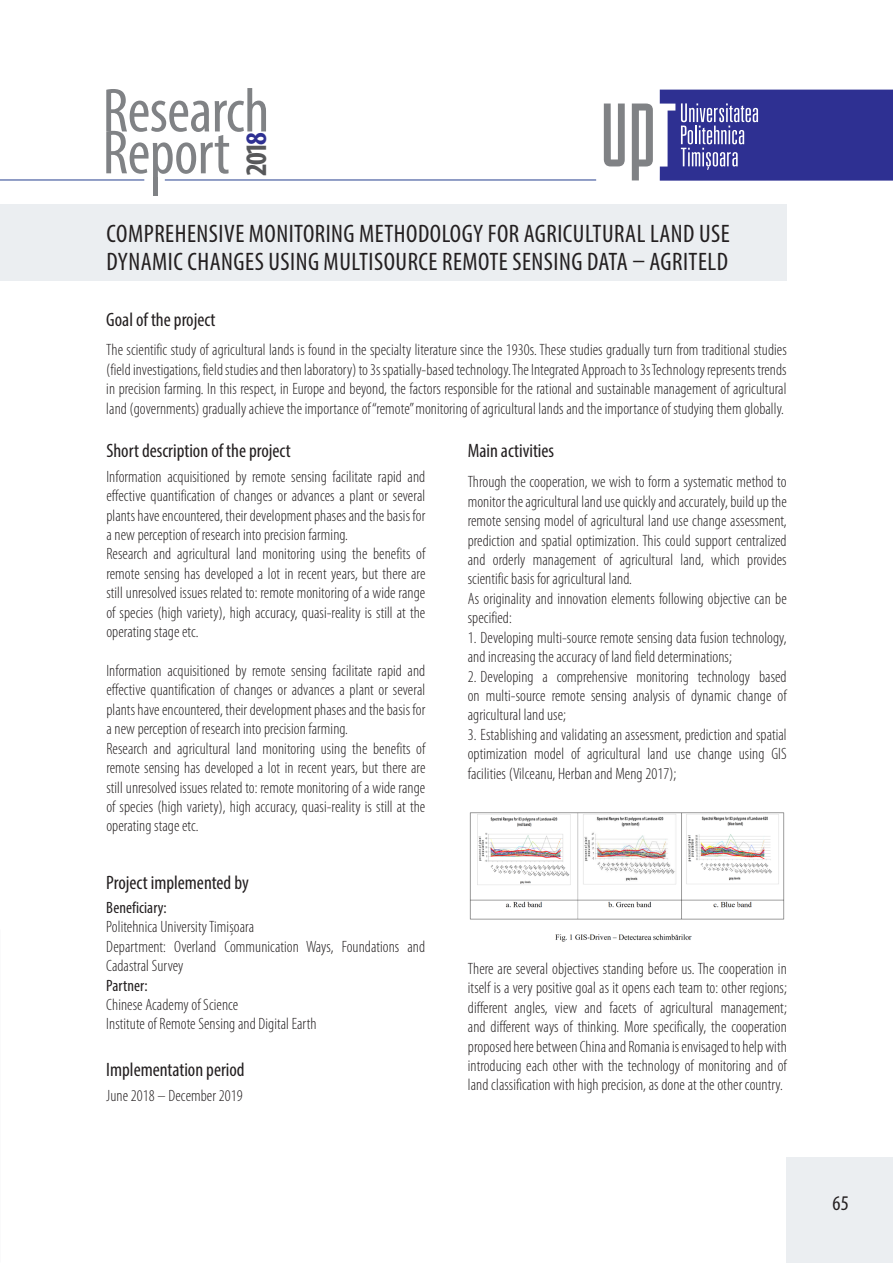
<style>
.page{position:relative;width:893px;height:1263px;background:#fff}
.page>*{position:absolute;margin:0;border:0;box-sizing:border-box;transform-origin:0 0}
.t1{font:condensed 62.7px "Myriad Pro";letter-spacing:-.01em;color:#808285}
.t2{font:700 condensed 29.85px "Myriad Pro";color:#57585a}
.t3{font:condensed 25.35px/28.3px "Myriad Pro";letter-spacing:.02em;color:#231f20}
.t4{font:condensed 20.85px "Myriad Pro";color:#231f20}
.t5{font:condensed 19.5px "Myriad Pro";color:#231f20}
.Paragraph_Style_2{font:300 condensed 16.5px/19.5px "Myriad Pro";letter-spacing:.005em;color:#231f20;text-align:justify}
.t6{font:condensed 16.5px "Myriad Pro";letter-spacing:.005em;color:#231f20}
.s1{color:#2e3092}
</style>
<div class="page">
<div style="left:787px;top:1157px;width:106px;height:106px;background:#ebeef1"></div>
<div style="left:153px;top:178px;width:5px;height:18px;background:#808285"></div>
<hr style="left:165px;top:180px;width:431px;height:1px;background:#253f8e">
<svg style="left:632px;top:104px;width:21px;height:76px"></svg>
<svg style="left:604px;top:104px;width:21px;height:62px"></svg>
<svg style="left:660px;top:90px;width:233px;height:91px;background:#41439c"></svg>
<hr style="left:0;top:180px;width:144px;height:1px;background:#253f8e">
<div style="left:0;top:204px;width:787px;height:77px;background:#ebeef1"></div>
<img style="left:469px;top:812px;width:316px;height:130px">
<h1 class="t1" style="left:103px;top:73px;width:168px">Research</h1>
<h1 class="t1" style="left:103px;top:115px;width:129px">Report</h1>
<h2 class="t2" style="left:238px;top:176px;width:45px;rotate:-90deg">201<span class="s1">8</span></h2>
<p class="t3" style="left:107px;top:219px;width:625px">COMPREHENSIVE MONITORING METHODOLOGY FOR AGRICULTURAL LAND USE<br>DYNAMIC CHANGES USING MULTISOURCE REMOTE SENSING DATA – AGRITELD</p>
<p class="t5" style="left:106px;top:308px;width:111px">Goal of the project</p>
<p class="Paragraph_Style_2" style="left:106px;top:341px;width:682px">The scientific study of agricultural lands is found in the specialty literature since the 1930s. These studies gradually turn from traditional studies (field investigations, field studies and then laboratory) to 3s spatially-based technology. The Integrated Approach to 3s Technology represents trends in precision farming. In this respect, in Europe and beyond, the factors responsible for the rational and sustainable management of agricultural land (governments) gradually achieve the importance of “remote” monitoring of agricultural lands and the importance of studying them globally.</p>
<p class="t5" style="left:106px;top:438px;width:186px">Short description of the project</p>
<p class="Paragraph_Style_2" style="left:106px;top:467px;width:320px">Information acquisitioned by remote sensing facilitate rapid and effective quantification of changes or advances a plant or several plants have encountered, their development phases and the basis for a new perception of research into precision farming.</p>
<p class="Paragraph_Style_2" style="left:106px;top:544px;width:320px">Research and agricultural land monitoring using the benefits of remote sensing has developed a lot in recent years, but there are still unresolved issues related to: remote monitoring of a wide range of species (high variety), high accuracy, quasi-reality is still at the operating stage etc.</p>
<p class="Paragraph_Style_2" style="left:106px;top:661px;width:320px">Information acquisitioned by remote sensing facilitate rapid and effective quantification of changes or advances a plant or several plants have encountered, their development phases and the basis for a new perception of research into precision farming.</p>
<p class="Paragraph_Style_2" style="left:106px;top:739px;width:320px">Research and agricultural land monitoring using the benefits of remote sensing has developed a lot in recent years, but there are still unresolved issues related to: remote monitoring of a wide range of species (high variety), high accuracy, quasi-reality is still at the operating stage etc.</p>
<p class="t5" style="left:106px;top:871px;width:144px">Project implemented by</p>
<p class="t6" style="left:106px;top:897px;width:62px">Beneficiary:</p>
<p class="Paragraph_Style_2" style="left:106px;top:917px;width:149px">Politehnica University Timișoara</p>
<p class="Paragraph_Style_2" style="left:106px;top:937px;width:320px">Department: Overland Communication Ways, Foundations and<br>Cadastral Survey</p>
<p class="t6" style="left:106px;top:975px;width:43px">Partner:</p>
<p class="Paragraph_Style_2" style="left:106px;top:995px;width:134px">Chinese Academy of Science</p>
<p class="Paragraph_Style_2" style="left:106px;top:1015px;width:212px">Institute of Remote Sensing and Digital Earth</p>
<p class="t5" style="left:106px;top:1058px;width:140px">Implementation period</p>
<p class="Paragraph_Style_2" style="left:106px;top:1086px;width:138px">June 2018 – December 2019</p>
<p class="t5" style="left:468px;top:438px;width:88px">Main activities</p>
<p class="Paragraph_Style_2" style="left:468px;top:472px;width:320px">Through the cooperation, we wish to form a systematic method to monitor the agricultural land use quickly and accurately, build up the remote sensing model of agricultural land use change assessment, prediction and spatial optimization. This could support centralized and orderly management of agricultural land, which provides scientific basis for agricultural land.</p>
<p class="Paragraph_Style_2" style="left:468px;top:589px;width:320px">As originality and innovation elements following objective can be specified:</p>
<p class="Paragraph_Style_2" style="left:468px;top:628px;width:320px">1. Developing multi-source remote sensing data fusion technology, and increasing the accuracy of land field determinations;</p>
<p class="Paragraph_Style_2" style="left:468px;top:667px;width:320px">2. Developing a comprehensive monitoring technology based on multi-source remote sensing analysis of dynamic change of agricultural land use;</p>
<p class="Paragraph_Style_2" style="left:468px;top:725px;width:320px">3. Establishing and validating an assessment, prediction and spatial optimization model of agricultural land use change using GIS facilities (Vilceanu, Herban and Meng 2017);</p>
<p class="Paragraph_Style_2" style="left:468px;top:959px;width:320px">There are several objectives standing before us. The cooperation in itself is a very positive goal as it opens each team to: other regions; different angles, view and facets of agricultural management; and different ways of thinking. More specifically, the cooperation proposed here between China and Romania is envisaged to help with introducing each other with the technology of monitoring and of land classification with high precision, as done at the other country.</p>
<p class="t4" style="left:832px;top:1191px;width:18px">65</p>
</div>
